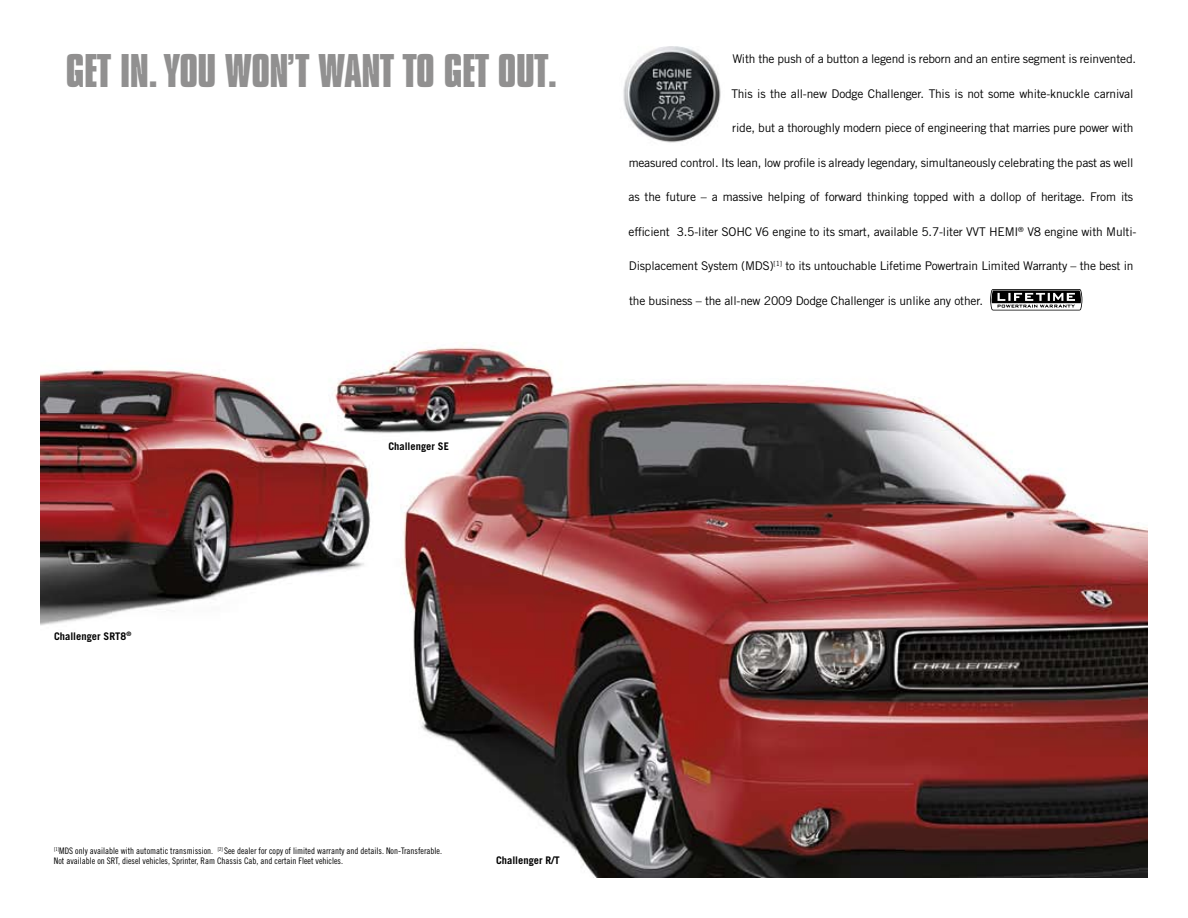
<style>
.page{position:relative;width:1188px;height:918px;background:#fff}
.page>*{position:absolute;margin:0;border:0;box-sizing:border-box;transform-origin:0 0}
.t1{font:49.5px "Compacta Bld";letter-spacing:-.01em;color:#919090}
.t2{font:12px "Trade Gothic";letter-spacing:-.015em;color:#000}
.t3{font:700 10.5px "Trade Gothic";color:#000}
.t4{font:9px/10.5px "Trade Gothic Cond Eighteen";color:#000}
</style>
<div class="page">
<img style="left:40px;top:347px;width:1108px;height:531px">
<svg style="left:990px;top:289px;width:93px;height:22px"></svg>
<img style="left:623px;top:46px;width:98px;height:97px">
<h1 class="t1" style="left:66px;top:37px;width:493px">GET IN. YOU WON’T WANT TO GET OUT.</h1>
<p class="t3" style="left:54px;top:629px;width:79px">Challenger SRT8<sup>®</sup></p>
<p class="t3" style="left:388px;top:440px;width:62px">Challenger SE</p>
<p class="t2" style="left:732px;top:52px;width:405px">With the push of a button a legend is reborn and an entire segment is reinvented.</p>
<p class="t2" style="left:731px;top:86px;width:404px">This is the all-new Dodge Challenger. This is not some white-knuckle carnival</p>
<p class="t2" style="left:732px;top:121px;width:403px">ride, but a thoroughly modern piece of engineering that marries pure power with</p>
<p class="t2" style="left:629px;top:155px;width:506px">measured control. Its lean, low profile is already legendary, simultaneously celebrating the past as well</p>
<p class="t2" style="left:629px;top:190px;width:506px">as the future – a massive helping of forward thinking topped with a dollop of heritage. From its</p>
<p class="t2" style="left:629px;top:224px;width:509px">efficient 3.5-liter SOHC V6 engine to its smart, available 5.7-liter VVT HEMI<sup>®</sup> V8 engine with Multi-</p>
<p class="t2" style="left:629px;top:259px;width:506px">Displacement System (MDS)<sup>[1]</sup> to its untouchable Lifetime Powertrain Limited Warranty – the best in</p>
<p class="t2" style="left:629px;top:293px;width:356px">the business – the all-new 2009 Dodge Challenger is unlike any other.</p>
<p class="t4" style="left:54px;top:845px;width:390px"><sup>[1]</sup>MDS only available with automatic transmission. <sup>[2]</sup> See dealer for copy of limited warranty and details. Non-Transferable.<br>Not available on SRT, diesel vehicles, Sprinter, Ram Chassis Cab, and certain Fleet vehicles.</p>
<p class="t3" style="left:496px;top:854px;width:65px">Challenger R/T</p>
</div>
